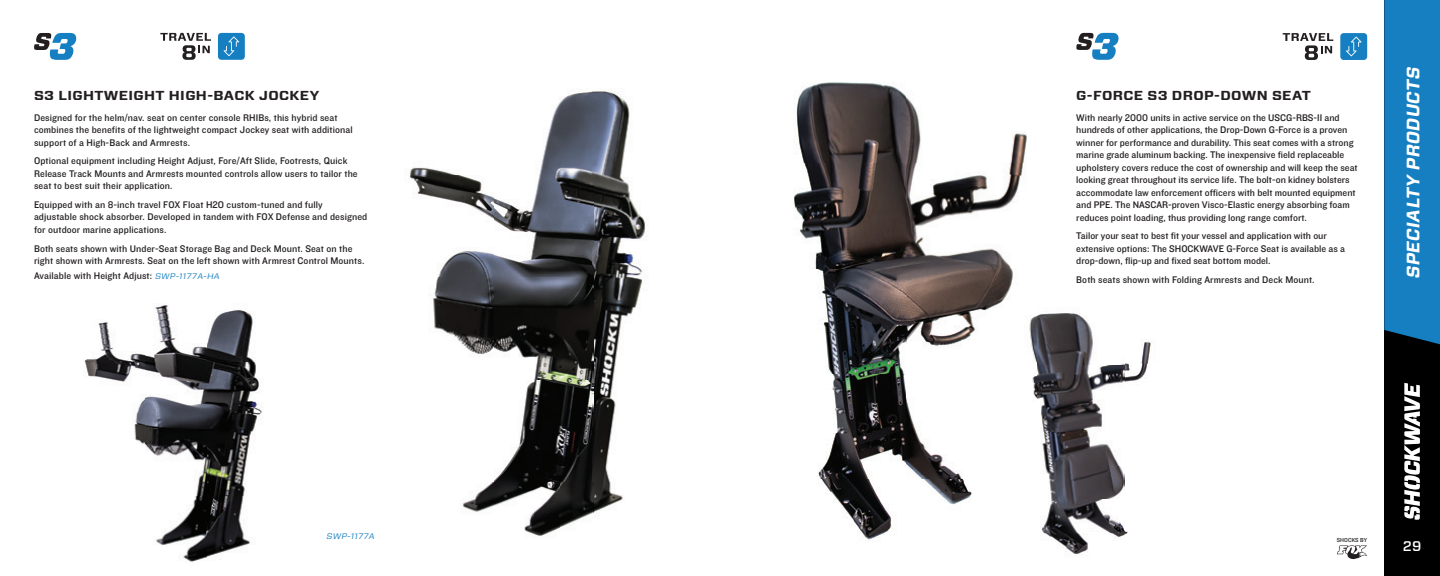
<style>
.page{position:relative;width:1440px;height:576px;background:#fff}
.page>*{position:absolute;margin:0;border:0;box-sizing:border-box;transform-origin:0 0}
.t1{font:italic 700 18px "Forza";color:#fff}
.t2{font:500 14px "Forza";color:#fff}
.t3{font:700 13px "Forza";letter-spacing:.025em;color:#231f20;scale:1.11 1}
.t4{font:10px/12.5px "Knockout HTF31 Junior Middlewt";color:#231f20}
.t5{font:italic 8px "Forza";color:#167fc1;scale:1.11 1}
.t6{font:6px "Knockout HTF31 Junior Middlewt";letter-spacing:.015em;color:#231f20}
.s1{font-family:"Forza";font-style:italic;font-size:8px;color:#167fc1}
</style>
<div class="page">
<svg style="left:34px;top:33px;width:42px;height:27px"></svg>
<img style="left:793px;top:82px;width:234px;height:292px">
<img style="left:818px;top:374px;width:154px;height:168px">
<svg style="left:1076px;top:33px;width:43px;height:27px"></svg>
<svg style="left:1340px;top:33px;width:27px;height:27px"></svg>
<svg style="left:1283px;top:33px;width:50px;height:27px"></svg>
<img style="left:409px;top:91px;width:239px;height:445px">
<img style="left:84px;top:303px;width:179px;height:259px">
<svg style="left:218px;top:33px;width:27px;height:27px"></svg>
<svg style="left:160px;top:33px;width:51px;height:27px"></svg>
<img style="left:1036px;top:313px;width:88px;height:220px">
<img style="left:1124px;top:340px;width:27px;height:195px">
<img style="left:1044px;top:533px;width:80px;height:21px">
<img style="left:1016px;top:299px;width:20px;height:99px">
<svg style="left:1337px;top:545px;width:30px;height:15px"></svg>
<div style="left:1384px;top:0;width:56px;height:576px;background:#000001"></div>
<svg style="left:1384px;top:0;width:56px;height:345px;background:#1479b8"></svg>
<svg style="left:1404px;top:383px;width:16px;height:137px"></svg>
<h3 class="t3" style="left:34px;top:86px;width:258px">S3 LIGHTWEIGHT HIGH-BACK JOCKEY</h3>
<p class="t4" style="left:34px;top:111px;width:320px">Designed for the helm/nav. seat on center console RHIBs, this hybrid seat combines the benefits of the lightweight compact Jockey seat with additional support of a High-Back and Armrests.</p>
<p class="t4" style="left:34px;top:155px;width:325px">Optional equipment including Height Adjust, Fore/Aft Slide, Footrests, Quick<br>Release Track Mounts and Armrests mounted controls allow users to tailor the seat to best suit their application.</p>
<p class="t4" style="left:34px;top:199px;width:335px">Equipped with an 8-inch travel FOX Float H2O custom-tuned and fully adjustable shock absorber. Developed in tandem with FOX Defense and designed for outdoor marine applications.</p>
<p class="t4" style="left:34px;top:242px;width:332px">Both seats shown with Under-Seat Storage Bag and Deck Mount. Seat on the right shown with Armrests. Seat on the left shown with Armrest Control Mounts.</p>
<p class="t4" style="left:34px;top:270px;width:189px">Available with Height Adjust: <span class="s1">SWP-1177A-HA</span></p>
<p class="t5" style="left:326px;top:531px;width:47px">SWP-1177A</p>
<h3 class="t3" style="left:1076px;top:86px;width:213px">G-FORCE S3 DROP-DOWN SEAT</h3>
<p class="t4" style="left:1076px;top:111px;width:283px">With nearly 2000 units in active service on the USCG-RBS-II and hundreds of other applications, the Drop-Down G-Force is a proven winner for performance and durability. This seat comes with a strong marine grade aluminum backing. The inexpensive field replaceable upholstery covers reduce the cost of ownership and will keep the seat looking great throughout its service life. The bolt-on kidney bolsters accommodate law enforcement officers with belt mounted equipment and PPE. The NASCAR-proven Visco-Elastic energy absorbing foam reduces point loading, thus providing long range comfort.</p>
<p class="t4" style="left:1076px;top:230px;width:270px">Tailor your seat to best fit your vessel and application with our extensive options: The SHOCKWAVE G-Force Seat is available as a drop-down, flip-up and fixed seat bottom model.</p>
<p class="t4" style="left:1076px;top:274px;width:240px">Both seats shown with Folding Armrests and Deck Mount.</p>
<h1 class="t1" style="left:1401px;top:279px;width:217px;rotate:-90deg">SPECIALTY PRODUCTS</h1>
<p class="t6" style="left:1337px;top:537px;width:32px">SHOCKS BY</p>
<h2 class="t2" style="left:1403px;top:537px;width:20px">29</h2>
</div>
